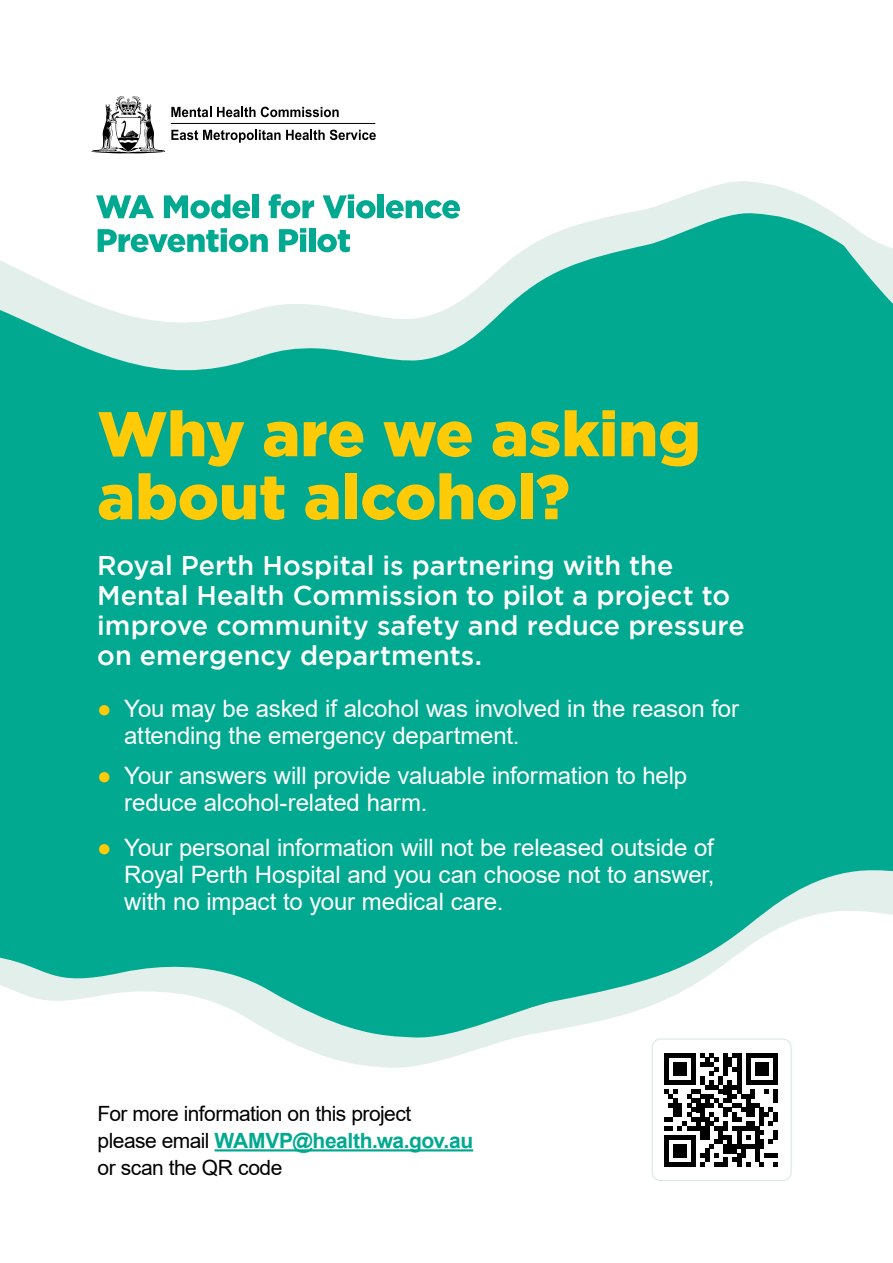
<style>
.page{position:relative;width:893px;height:1263px;background:#fff}
.page>*{position:absolute;margin:0;border:0;box-sizing:border-box;transform-origin:0 0}
.t1{font:900 63px/63px "Gotham";color:#ffca06}
.t2{font:500 27px/30px "Gotham";color:#fff}
.t3{font:24px/27px "Arial";letter-spacing:-.005em;color:#fff}
.t4{font:21px/27px "Arial";letter-spacing:-.025em;color:#000}
.s1{color:#ffca06}
.s2{font-weight:700;color:#00a98f}
</style>
<div class="page">
<div style="left:0;top:375px;width:893px;height:474px;background:#00a98f"></div>
<div style="left:0;top:849px;width:893px;height:49px;background:#00a98f"></div>
<svg style="left:0;top:898px;width:893px;height:282px"></svg>
<svg style="left:0;top:327px;width:796px;height:48px;background:#4ac0ad"></svg>
<div style="left:796px;top:327px;width:97px;height:53px;background:#00a98f"></div>
<svg style="left:0;top:106px;width:893px;height:221px"></svg>
<div style="left:652px;top:1038px;width:139px;height:143px;border:1px solid #d4e7e1;border-radius:8px"></div>
<svg style="left:664px;top:1053px;width:114px;height:114px"></svg>
<hr style="left:215px;top:1149px;width:258px;height:2px;background:#00a98f">
<svg style="left:91px;top:96px;width:74px;height:57px"></svg>
<svg style="left:171px;top:107px;width:40px;height:10px"></svg>
<svg style="left:217px;top:107px;width:122px;height:10px"></svg>
<svg style="left:171px;top:130px;width:205px;height:13px"></svg>
<hr style="left:171px;top:123px;width:204px;height:1px;background:#000">
<svg style="left:96px;top:195px;width:58px;height:23px"></svg>
<svg style="left:164px;top:194px;width:86px;height:25px"></svg>
<div style="left:252px;top:194px;width:6px;height:24px;background:#00a98f"></div>
<svg style="left:269px;top:194px;width:45px;height:25px"></svg>
<svg style="left:323px;top:194px;width:53px;height:25px"></svg>
<div style="left:378px;top:194px;width:6px;height:24px;background:#00a98f"></div>
<svg style="left:386px;top:200px;width:74px;height:19px"></svg>
<svg style="left:98px;top:228px;width:170px;height:24px"></svg>
<svg style="left:279px;top:228px;width:27px;height:24px"></svg>
<div style="left:309px;top:228px;width:6px;height:24px;background:#00a98f"></div>
<svg style="left:317px;top:230px;width:33px;height:22px"></svg>
<h1 class="t1" style="left:97px;top:401px;width:605px">Why are we asking about alcohol?</h1>
<p class="t2" style="left:97px;top:550px;width:649px">Royal Perth Hospital is partnering with the Mental Health Commission to pilot a project to improve community safety and reduce pressure on emergency departments.</p>
<p class="t3" style="left:124px;top:695px;width:616px;text-indent:-27px"><span class="s1">●</span> You may be asked if alcohol was involved in the reason for attending the emergency department.</p>
<p class="t3" style="left:124px;top:762px;width:564px;text-indent:-27px"><span class="s1">●</span> Your answers will provide valuable information to help reduce alcohol-related harm.</p>
<p class="t3" style="left:124px;top:834px;width:592px;text-align:justify;text-indent:-27px"><span class="s1">●</span> Your personal information will not be released outside of Royal Perth Hospital and you can choose not to answer, with no impact to your medical care.</p>
<p class="t4" style="left:98px;top:1100px;width:377px">For more information on this project please email <span class="s2">WAMVP@health.wa.gov.au </span>or scan the QR code</p>
</div>
